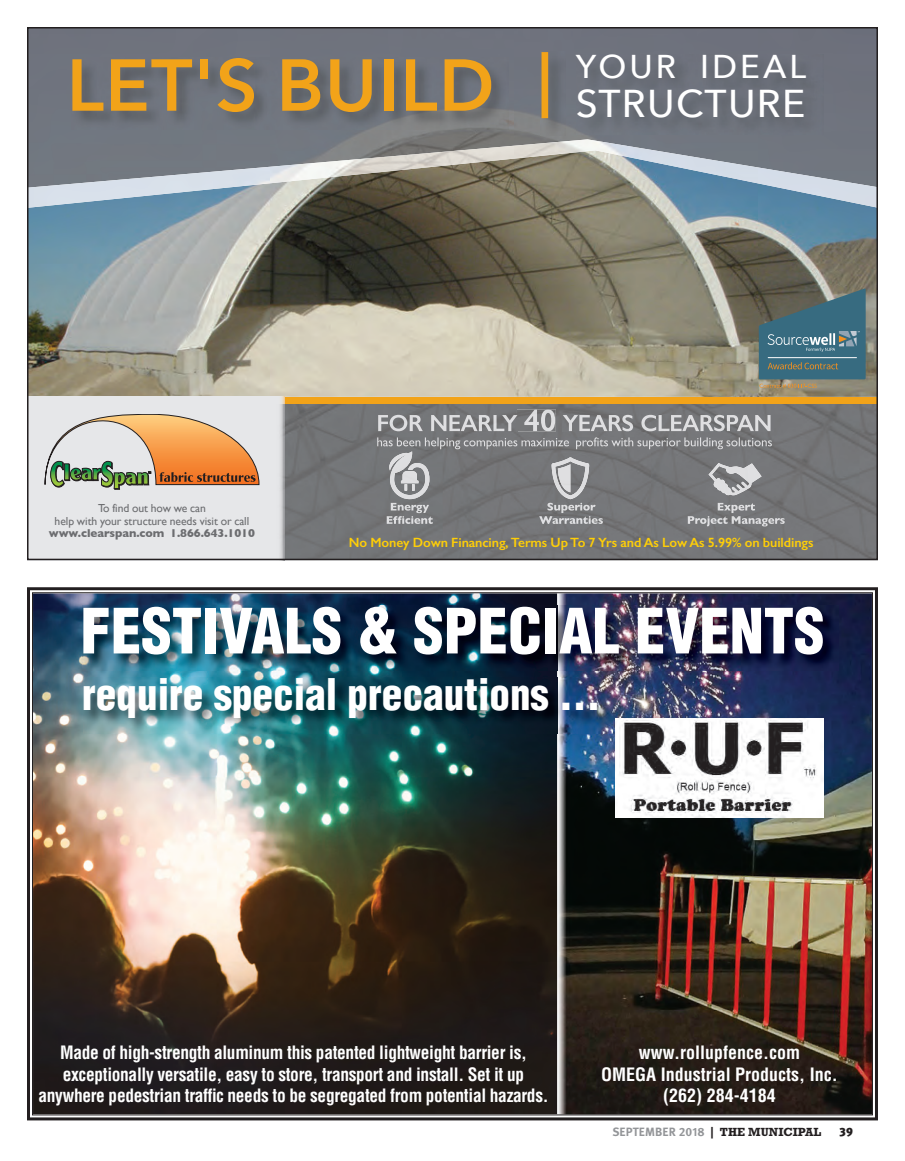
<style>
.page{position:relative;width:905px;height:1161px;background:#fff}
.page>*{position:absolute;margin:0;border:0;box-sizing:border-box;transform-origin:0 0}
.t1{font:600 72.6px "Avenir Next";letter-spacing:.02em;color:#f2a319}
.t2{font:900 condensed 60.9px "Helvetica LT Std";color:#fff}
.t3{font:900 condensed 42.6px "Helvetica LT Std";color:#fff}
.t4{font:500 38.7px "Avenir Next";letter-spacing:.035em;color:#fff}
.t5{font:700 condensed 18px/21.6px "Helvetica LT Std";letter-spacing:-.02em;color:#fff;text-align:center}
.t6{font:700 condensed 18px/21.6px "Helvetica LT Std";color:#fff;text-align:center}
.t7{font:600 13.5px "Gill Sans";letter-spacing:-.005em;color:#fece08}
.t8{font:700 12px "Meta Pro";letter-spacing:.01em;color:#939598}
.t9{font:900 12px "Meta Pro";color:#231f20}
.t10{font:11.55px/12.5px "Gill Sans";letter-spacing:-.005em;color:#6c6d70;text-align:center}
.t11{font:700 11.55px "Gill Sans";letter-spacing:-.005em;color:#6c6d70}
.s1{color:#231f20}
.s2{font-family:"Rockwell Std";color:#231f20}
</style>
<div class="page">
<svg style="left:27px;top:587px;width:851px;height:533px"></svg>
<img style="left:32px;top:592px;width:841px;height:523px">
<img style="left:616px;top:719px;width:207px;height:99px">
<img style="left:83px;top:677px;width:529px;height:56px">
<img style="left:30px;top:208px;width:845px;height:349px">
<div style="left:30px;top:30px;width:845px;height:109px;background:#6f737d"></div>
<img style="left:30px;top:139px;width:845px;height:69px">
<img style="left:587px;top:139px;width:288px;height:48px">
<img style="left:717px;top:503px;width:38px;height:10px">
<img style="left:687px;top:516px;width:97px;height:10px">
<img style="left:547px;top:503px;width:48px;height:10px">
<img style="left:539px;top:516px;width:64px;height:8px">
<img style="left:391px;top:503px;width:38px;height:10px">
<img style="left:387px;top:516px;width:46px;height:8px">
<img style="left:389px;top:451px;width:40px;height:48px">
<svg style="left:404px;top:484px;width:10px;height:7px"></svg>
<img style="left:401px;top:471px;width:17px;height:12px">
<img style="left:551px;top:457px;width:38px;height:42px">
<img style="left:708px;top:463px;width:53px;height:32px">
<div style="left:27px;top:397px;width:850px;height:7px;background:#f2a319"></div>
<div style="left:30px;top:404px;width:254px;height:153px;background:#e6e7e9"></div>
<div style="left:27px;top:397px;width:257px;height:7px;background:#e6e7e9"></div>
<img style="left:378px;top:415px;width:45px;height:16px">
<img style="left:431px;top:415px;width:86px;height:16px">
<img style="left:517px;top:409px;width:39px;height:22px">
<svg style="left:517px;top:415px;width:1px;height:16px"></svg>
<img style="left:562px;top:415px;width:71px;height:16px">
<img style="left:641px;top:415px;width:129px;height:16px">
<img style="left:377px;top:437px;width:395px;height:12px">
<img style="left:540px;top:52px;width:25px;height:84px">
<div style="left:541px;top:52px;width:7px;height:66px;background:#f2a319"></div>
<img style="left:71px;top:58px;width:437px;height:71px">
<div style="left:576px;top:54px;width:247px;height:80px;background:#6b6f79"></div>
<svg style="left:45px;top:404px;width:214px;height:85px;background:#d5b99b"></svg>
<svg style="left:758px;top:289px;width:107px;height:99px;background:#53737a"></svg>
<h1 class="t1" style="left:67px;top:23px;width:741px">LET'S BUILD <sup>YOUR</sup> <sup>IDEAL</sup></h1>
<h3 class="t4" style="left:575px;top:70px;width:231px">STRUCTURE</h3>
<p class="t10" style="left:55px;top:502px;width:196px">To find out how we can<br>help with your structure needs visit or call</p>
<p class="t11" style="left:49px;top:524px;width:208px">www.clearspan.com 1.866.643.1010</p>
<p class="t7" style="left:349px;top:534px;width:466px">No Money Down Financing, Terms Up To 7 Yrs and As Low As 5.99% on buildings</p>
<h2 class="t2" style="left:80px;top:593px;width:745px">FESTIVALS &amp; SPECIAL EVENTS</h2>
<h3 class="t3" style="left:82px;top:667px;width:519px">require special precautions ...</h3>
<p class="t5" style="left:39px;top:1042px;width:511px">Made of high-strength aluminum this patented lightweight barrier is, exceptionally versatile, easy to store, transport and install. Set it up anywhere pedestrian traffic needs to be segregated from potential hazards.</p>
<p class="t6" style="left:601px;top:1042px;width:238px">www.rollupfence.com<br>OMEGA Industrial Products, Inc. (262) 284-4184</p>
<p class="t8" style="left:612px;top:1122px;width:210px">SEPTEMBER 2018 <span class="s1">|</span> <span class="s2">THE MUNICIPAL</span></p>
<p class="t9" style="left:839px;top:1122px;width:15px">39</p>
</div>
